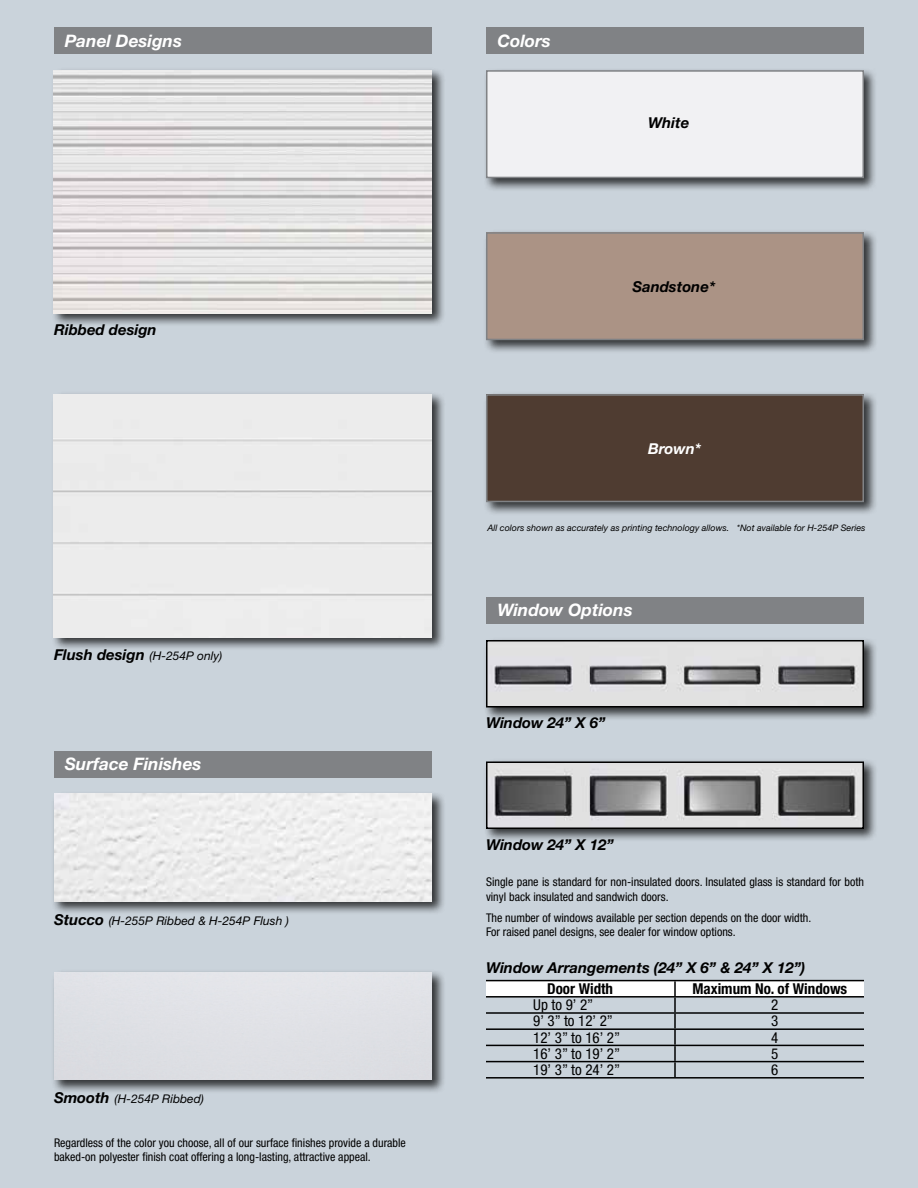
<style>
.page{position:relative;width:918px;height:1188px;background:#cad3db}
.page>*{position:absolute;margin:0;border:0;box-sizing:border-box;transform-origin:0 0}
.t1{font:italic 700 17.25px "Hoermann Helvetica Neue";color:#fff}
.t2{font:italic 700 15px "Hoermann Helvetica Neue";color:#000}
.t3{font:condensed 15px "Hoermann Helvetica Neue";color:#000}
.t4{font:700 condensed 15px "Hoermann Helvetica Neue";color:#000}
.t5{font:italic 700 15px "Hoermann Helvetica Neue";color:#fff}
.t6{font:condensed 12px/14.4px "Hoermann Helvetica Neue";color:#000}
.t7{font:italic 12px "Hoermann Helvetica Neue";color:#000}
.t8{font:italic 9px "Hoermann Helvetica Neue";color:#000}
.s1{font-weight:700;font-size:15px}
</style>
<div class="page">
<div style="left:51px;top:67px;width:394px;height:260px;background:#000;opacity:.75"></div>
<img style="left:54px;top:70px;width:378px;height:243px">
<div style="left:51px;top:391px;width:394px;height:260px;background:#000;opacity:.75"></div>
<div style="left:54px;top:394px;width:378px;height:243px;background:#ececec"></div>
<div style="left:51px;top:791px;width:395px;height:125px;background:#000;opacity:.75"></div>
<img style="left:54px;top:794px;width:378px;height:108px">
<div style="left:483px;top:67px;width:395px;height:125px;background:#000;opacity:.75"></div>
<div style="left:486px;top:70px;width:378px;height:108px;background:#f1f1f3;border:2px solid #808285"></div>
<div style="left:483px;top:229px;width:394px;height:125px;background:#000;opacity:.75"></div>
<div style="left:489px;top:235px;width:372px;height:102px;background:#ab9385"></div>
<div style="left:486px;top:232px;width:378px;height:108px;border:2px solid #808285"></div>
<div style="left:483px;top:391px;width:394px;height:125px;background:#000;opacity:.75"></div>
<div style="left:489px;top:397px;width:372px;height:102px;background:#4f3c31"></div>
<div style="left:486px;top:394px;width:378px;height:108px;border:2px solid #808285"></div>
<div style="left:483px;top:637px;width:394px;height:84px;background:#000;opacity:.75"></div>
<img style="left:489px;top:643px;width:372px;height:61px">
<div style="left:486px;top:640px;width:378px;height:67px;border:2px solid #000"></div>
<div style="left:483px;top:759px;width:394px;height:83px;background:#000;opacity:.75"></div>
<img style="left:489px;top:764px;width:372px;height:62px">
<div style="left:486px;top:761px;width:378px;height:68px;border:2px solid #000"></div>
<div style="left:51px;top:969px;width:395px;height:125px;background:#000;opacity:.75"></div>
<div style="left:54px;top:972px;width:378px;height:108px;background:#dfe0e5"></div>
<div style="left:486px;top:27px;width:378px;height:27px;background:#808285"></div>
<div style="left:54px;top:27px;width:378px;height:27px;background:#808285"></div>
<div style="left:54px;top:751px;width:378px;height:27px;background:#808285"></div>
<div style="left:486px;top:597px;width:378px;height:27px;background:#808285"></div>
<hr style="left:486px;top:1077px;width:189px;height:2px;background:#000">
<hr style="left:675px;top:1077px;width:189px;height:2px;background:#000">
<hr style="left:486px;top:980px;width:189px;height:1px;background:#000">
<hr style="left:675px;top:980px;width:189px;height:1px;background:#000">
<svg style="left:486px;top:981px;width:378px;height:96px"></svg>
<h1 class="t1" style="left:65px;top:30px;width:119px">Panel Designs</h1>
<p class="t2" style="left:54px;top:320px;width:104px">Ribbed design</p>
<p class="t7" style="left:54px;top:648px;width:170px"><span class="s1">Flush design</span> (H-254P only)</p>
<h1 class="t1" style="left:65px;top:753px;width:138px">Surface Finishes</h1>
<p class="t7" style="left:54px;top:912px;width:236px"><span class="s1">Stucco</span> (H-255P Ribbed &amp; H-254P Flush )</p>
<p class="t7" style="left:54px;top:1090px;width:151px"><span class="s1">Smooth</span> (H-254P Ribbed)</p>
<p class="t6" style="left:54px;top:1134px;width:353px">Regardless of the color you choose, all of our surface finishes provide a durable baked-on polyester finish coat offering a long-lasting, attractive appeal.</p>
<h1 class="t1" style="left:497px;top:30px;width:55px">Colors</h1>
<p class="t2" style="left:648px;top:113px;width:43px">White</p>
<p class="t2" style="left:632px;top:277px;width:84px">Sandstone*</p>
<p class="t5" style="left:648px;top:439px;width:55px">Brown*</p>
<p class="t8" style="left:488px;top:522px;width:380px">All colors shown as accurately as printing technology allows. *Not available for H-254P Series</p>
<h1 class="t1" style="left:497px;top:600px;width:137px">Window Options</h1>
<p class="t2" style="left:486px;top:714px;width:121px">Window 24” X 6”</p>
<p class="t2" style="left:486px;top:835px;width:129px">Window 24” X 12”</p>
<p class="t6" style="left:486px;top:874px;width:380px">Single pane is standard for non-insulated doors. Insulated glass is standard for both vinyl back insulated and sandwich doors.</p>
<p class="t6" style="left:486px;top:910px;width:327px">The number of windows available per section depends on the door width.<br>For raised panel designs, see dealer for window options.</p>
<p class="t2" style="left:486px;top:958px;width:321px">Window Arrangements (24” X 6” &amp; 24” X 12”)</p>
<p class="t4" style="left:547px;top:978px;width:68px">Door Width</p>
<p class="t4" style="left:692px;top:978px;width:156px">Maximum No. of Windows</p>
<p class="t3" style="left:533px;top:995px;width:62px">Up to 9’ 2”</p>
<p class="t3" style="left:771px;top:995px;width:9px">2</p>
<p class="t3" style="left:533px;top:1011px;width:81px">9’ 3” to 12’ 2”</p>
<p class="t3" style="left:771px;top:1011px;width:9px">3</p>
<p class="t3" style="left:533px;top:1027px;width:88px">12’ 3” to 16’ 2”</p>
<p class="t3" style="left:771px;top:1027px;width:9px">4</p>
<p class="t3" style="left:533px;top:1043px;width:88px">16’ 3” to 19’ 2”</p>
<p class="t3" style="left:771px;top:1043px;width:9px">5</p>
<p class="t3" style="left:533px;top:1060px;width:88px">19’ 3” to 24’ 2”</p>
<p class="t3" style="left:771px;top:1060px;width:9px">6</p>
</div>
